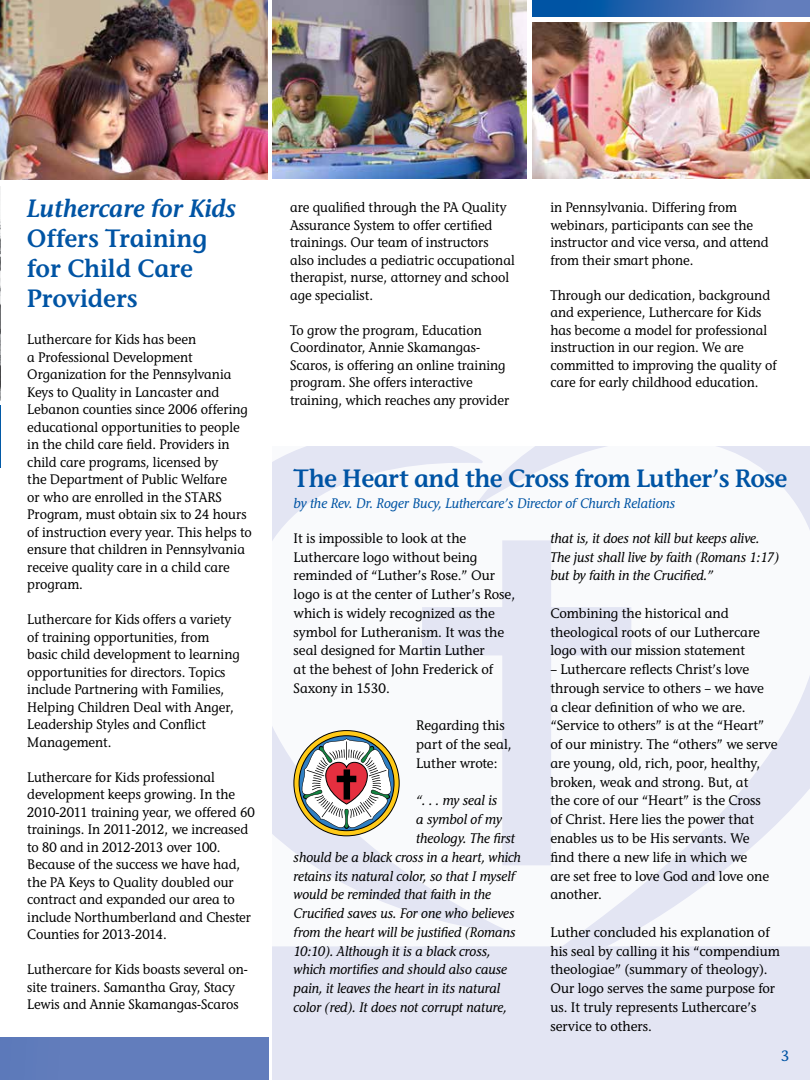
<style>
.page{position:relative;width:810px;height:1080px;background:#fff}
.page>*{position:absolute;margin:0;border:0;box-sizing:border-box;transform-origin:0 0}
.t1{font:600 25px/30px "Stone Inf ITC Std";letter-spacing:-.015em;color:#0054a4}
.t2{font:italic 600 25px "Stone Inf ITC Std";color:#0054a4}
.t3{font:500 15px "Stone Inf ITC Std";color:#0054a4}
.t4{font:500 13.75px/17.5px "Stone Inf ITC Std";color:#000;scale:.93 1}
.t5{font:500 13.75px/18.8px "Stone Inf ITC Std";color:#000;scale:.95 1}
.t6{font:italic 500 13.75px/18.8px "Stone Inf ITC Std";color:#000;scale:.95 1}
.t7{font:italic 500 13.75px "Stone Inf ITC Std";color:#0054a4;scale:.95 1}
</style>
<div class="page">
<div style="left:273px;top:446px;width:537px;height:634px;background:#e3e5f3"></div>
<svg style="left:273px;top:446px;width:537px;height:500px;fill:#f9fafc"></svg>
<svg style="left:607px;top:763px;width:203px;height:183px;fill:#f9fafc"></svg>
<div style="left:0;top:1038px;width:268px;height:42px;background:#627dbc"></div>
<hr style="left:0;top:405px;width:1px;height:63px;background:#0159a6">
<img style="left:0;top:186px;width:1px;height:214px">
<img style="left:0;top:0;width:268px;height:180px">
<img style="left:273px;top:0;width:253px;height:179px">
<img style="left:532px;top:22px;width:278px;height:157px">
<svg style="left:532px;top:0;width:278px;height:17px;background:#3267af"></svg>
<svg style="left:294px;top:731px;width:105px;height:105px"></svg>
<svg style="left:301px;top:738px;width:92px;height:91px;background:#b6a8a2"></svg>
<h1 class="t2" style="left:27px;top:193px;width:211px">Luthercare for Kids</h1>
<h1 class="t1" style="left:27px;top:223px;width:182px">Offers Training for Child Care<br>Providers</h1>
<p class="t4" style="left:27px;top:331px;width:243px">Luthercare for Kids has been<br>a Professional Development<br>Organization for the Pennsylvania<br>Keys to Quality in Lancaster and<br>Lebanon counties since 2006 offering educational opportunities to people in the child care field. Providers in child care programs, licensed by<br>the Department of Public Welfare<br>or who are enrolled in the STARS<br>Program, must obtain six to 24 hours of instruction every year. This helps to ensure that children in Pennsylvania receive quality care in a child care program.</p>
<p class="t4" style="left:27px;top:611px;width:230px">Luthercare for Kids offers a variety of training opportunities, from basic child development to learning opportunities for directors. Topics include Partnering with Families,<br>Helping Children Deal with Anger,<br>Leadership Styles and Conflict<br>Management.</p>
<p class="t4" style="left:27px;top:768px;width:246px">Luthercare for Kids professional development keeps growing. In the 2010-2011 training year, we offered 60 trainings. In 2011-2012, we increased to 80 and in 2012-2013 over 100.<br>Because of the success we have had, the PA Keys to Quality doubled our contract and expanded our area to include Northumberland and Chester Counties for 2013-2014.</p>
<p class="t4" style="left:27px;top:961px;width:239px">Luthercare for Kids boasts several on&shy;site trainers. Samantha Gray, Stacy<br>Lewis and Annie Skamangas-Scaros</p>
<p class="t4" style="left:290px;top:199px;width:243px">are qualified through the PA Quality Assurance System to offer certified trainings. Our team of instructors also includes a pediatric occupational therapist, nurse, attorney and school age specialist.</p>
<p class="t4" style="left:290px;top:321px;width:237px">To grow the program, Education Coordinator, Annie Skamangas-Scaros, is offering an online training program. She offers interactive training, which reaches any provider</p>
<p class="t4" style="left:550px;top:199px;width:236px">in Pennsylvania. Differing from webinars, participants can see the instructor and vice versa, and attend from their smart phone.</p>
<p class="t4" style="left:550px;top:286px;width:245px">Through our dedication, background and experience, Luthercare for Kids has become a model for professional instruction in our region. We are committed to improving the quality of care for early childhood education.</p>
<h1 class="t1" style="left:294px;top:463px;width:495px">The Heart and the Cross from Luther’s Rose</h1>
<p class="t7" style="left:294px;top:495px;width:403px">by the Rev. Dr. Roger Bucy, Luthercare’s Director of Church Relations</p>
<p class="t5" style="left:294px;top:529px;width:235px">It is impossible to look at the<br>Luthercare logo without being reminded of “Luther’s Rose.” Our logo is at the center of Luther’s Rose, which is widely recognized as the symbol for Lutheranism. It was the seal designed for Martin Luther<br>at the behest of John Frederick of<br>Saxony in 1530.</p>
<p class="t5" style="left:416px;top:716px;width:102px">Regarding this part of the seal,<br>Luther wrote:</p>
<p class="t6" style="left:416px;top:791px;width:87px">“. . . my seal is</p>
<p class="t6" style="left:416px;top:810px;width:92px">a symbol of my</p>
<p class="t6" style="left:416px;top:829px;width:105px">theology. The first</p>
<p class="t6" style="left:294px;top:848px;width:241px">should be a black cross in a heart, which</p>
<p class="t6" style="left:294px;top:866px;width:235px">retains its natural color, so that I myself</p>
<p class="t6" style="left:294px;top:885px;width:209px">would be reminded that faith in the</p>
<p class="t6" style="left:294px;top:904px;width:234px">Crucified saves us. For one who believes</p>
<p class="t6" style="left:294px;top:923px;width:235px">from the heart will be justified (Romans</p>
<p class="t6" style="left:294px;top:941px;width:209px">10:10). Although it is a black cross,</p>
<p class="t6" style="left:294px;top:960px;width:226px">which mortifies and should also cause</p>
<p class="t6" style="left:294px;top:979px;width:219px">pain, it leaves the heart in its natural</p>
<p class="t6" style="left:294px;top:998px;width:226px">color (red). It does not corrupt nature,</p>
<p class="t6" style="left:550px;top:529px;width:242px">that is, it does not kill but keeps alive.<br>The just shall live by faith (Romans 1:17) but by faith in the Crucified.”</p>
<p class="t5" style="left:550px;top:604px;width:222px">Combining the historical and theological roots of our Luthercare logo with our mission statement</p>
<p class="t5" style="left:550px;top:660px;width:241px">– Luthercare reflects Christ’s love through service to others – we have<br>a clear definition of who we are. “Service to others” is at the “Heart” of our ministry. The “others” we serve are young, old, rich, poor, healthy, broken, weak and strong. But, at<br>the core of our “Heart” is the Cross<br>of Christ. Here lies the power that enables us to be His servants. We<br>find there a new life in which we<br>are set free to love God and love one another.</p>
<p class="t5" style="left:550px;top:922px;width:243px">Luther concluded his explanation of his seal by calling it his “compendium theologiae” (summary of theology).<br>Our logo serves the same purpose for us. It truly represents Luthercare’s service to others.</p>
<p class="t3" style="left:781px;top:1046px;width:10px">3</p>
</div>
